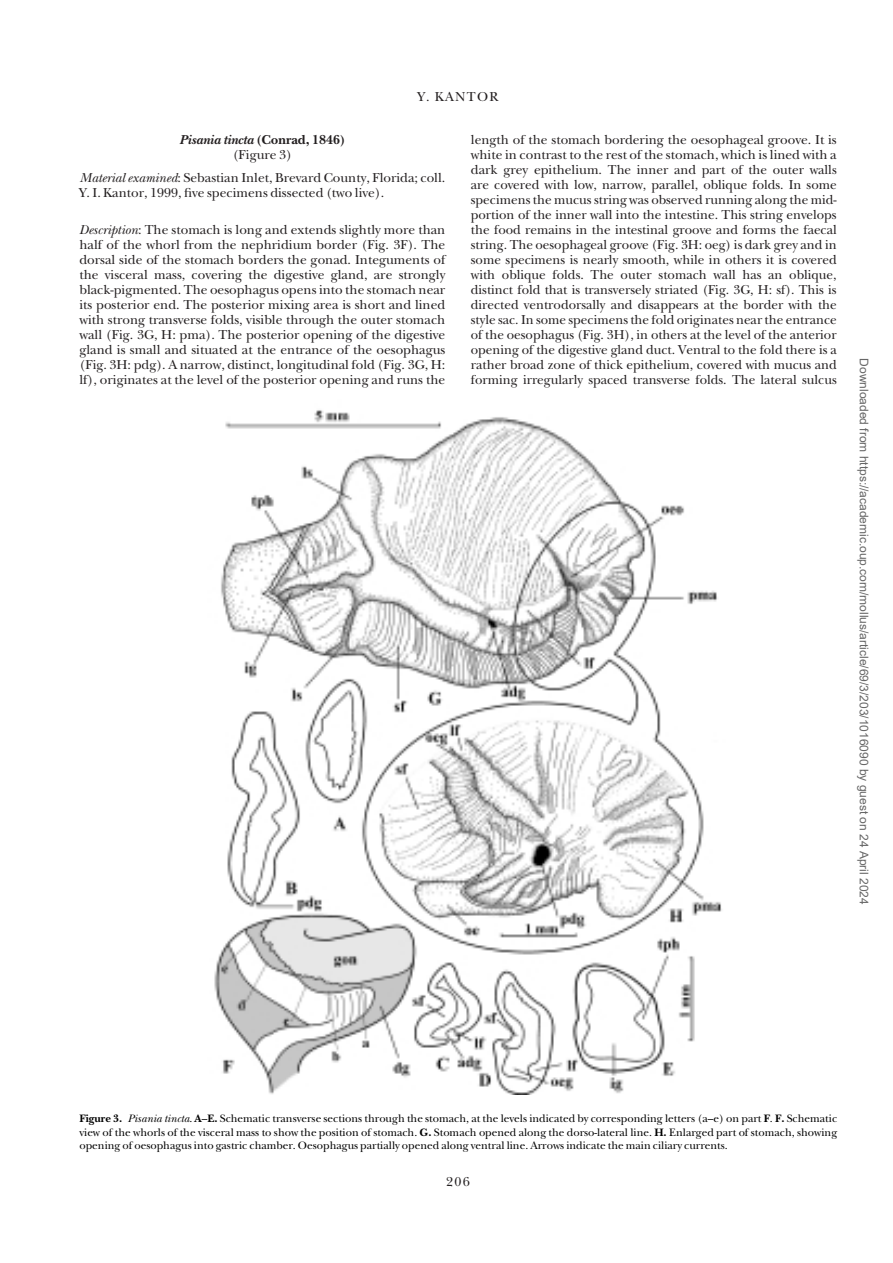
<style>
.page{position:relative;width:893px;height:1263px;background:#fff}
.page>*{position:absolute;margin:0;border:0;box-sizing:border-box;transform-origin:0 0}
.t1{font:13.5px/15px "New Baskerville";color:#231f20;text-align:justify}
.t2{font:italic 700 13.5px/15px "New Baskerville";color:#231f20;text-align:center}
.t3{font:12px "Arial";color:#666}
.t4{font:11.25px/13.5px "New Baskerville";color:#000;text-align:justify}
.s1{font-style:normal}
.s2{font-weight:400;font-style:normal}
.s3{font-style:italic}
.s4{font-weight:700}
</style>
<div class="page">
<img style="left:214px;top:410px;width:508px;height:684px">
<p class="t1" style="left:417px;top:90px;width:82px">Y. KANTOR</p>
<p class="t2" style="left:180px;top:134px;width:167px">Pisania tincta <span class="s1">(Conrad, 1846) </span><span class="s2">(Figure 3)</span></p>
<p class="t1" style="left:79px;top:172px;width:367px"><span class="s3">Material examined</span>: Sebastian Inlet, Brevard County, Florida; coll.<br>Y. I. Kantor, 1999, five specimens dissected (two live).</p>
<p class="t1" style="left:79px;top:224px;width:367px"><span class="s3">Description</span>: The stomach is long and extends slightly more than half of the whorl from the nephridium border (Fig. 3F). The dorsal side of the stomach borders the gonad. Integuments of the visceral mass, covering the digestive gland, are strongly black-pigmented. The oesophagus opens into the stomach near its posterior end. The posterior mixing area is short and lined with strong transverse folds, visible through the outer stomach wall (Fig. 3G, H: pma). The posterior opening of the digestive gland is small and situated at the entrance of the oesophagus (Fig. 3H: pdg). A narrow, distinct, longitudinal fold (Fig. 3G, H: lf), originates at the level of the posterior opening and runs the</p>
<p class="t1" style="left:471px;top:134px;width:367px">length of the stomach bordering the oesophageal groove. It is white in contrast to the rest of the stomach, which is lined with a dark grey epithelium. The inner and part of the outer walls are covered with low, narrow, parallel, oblique folds. In some specimens the mucus string was observed running along the mid&shy;portion of the inner wall into the intestine. This string envelops the food remains in the intestinal groove and forms the faecal string. The oesophageal groove (Fig. 3H: oeg) is dark grey and in some specimens is nearly smooth, while in others it is covered with oblique folds. The outer stomach wall has an oblique, distinct fold that is transversely striated (Fig. 3G, H: sf). This is directed ventrodorsally and disappears at the border with the style sac. In some specimens the fold originates near the entrance of the oesophagus (Fig. 3H), in others at the level of the anterior opening of the digestive gland duct. Ventral to the fold there is a rather broad zone of thick epithelium, covered with mucus and forming irregularly spaced transverse folds. The lateral sulcus</p>
<p class="t3" style="left:868px;top:358px;width:548px;rotate:90deg">Downloaded from https://academic.oup.com/mollus/article/69/3/203/1016090 by guest on 24 April 2024</p>
<p class="t4" style="left:79px;top:1113px;width:759px"><span class="s4">Figure 3.</span> <span class="s3">Pisania tincta</span>. <span class="s4">A</span>–<span class="s4">E.</span> Schematic transverse sections through the stomach, at the levels indicated by corresponding letters (a–e) on part <span class="s4">F</span>. <span class="s4">F.</span> Schematic view of the whorls of the visceral mass to show the position of stomach. <span class="s4">G.</span> Stomach opened along the dorso-lateral line. <span class="s4">H.</span> Enlarged part of stomach, showing opening of oesophagus into gastric chamber. Oesophagus partially opened along ventral line. Arrows indicate the main ciliary currents.</p>
<p class="t1" style="left:446px;top:1175px;width:25px">206</p>
</div>
